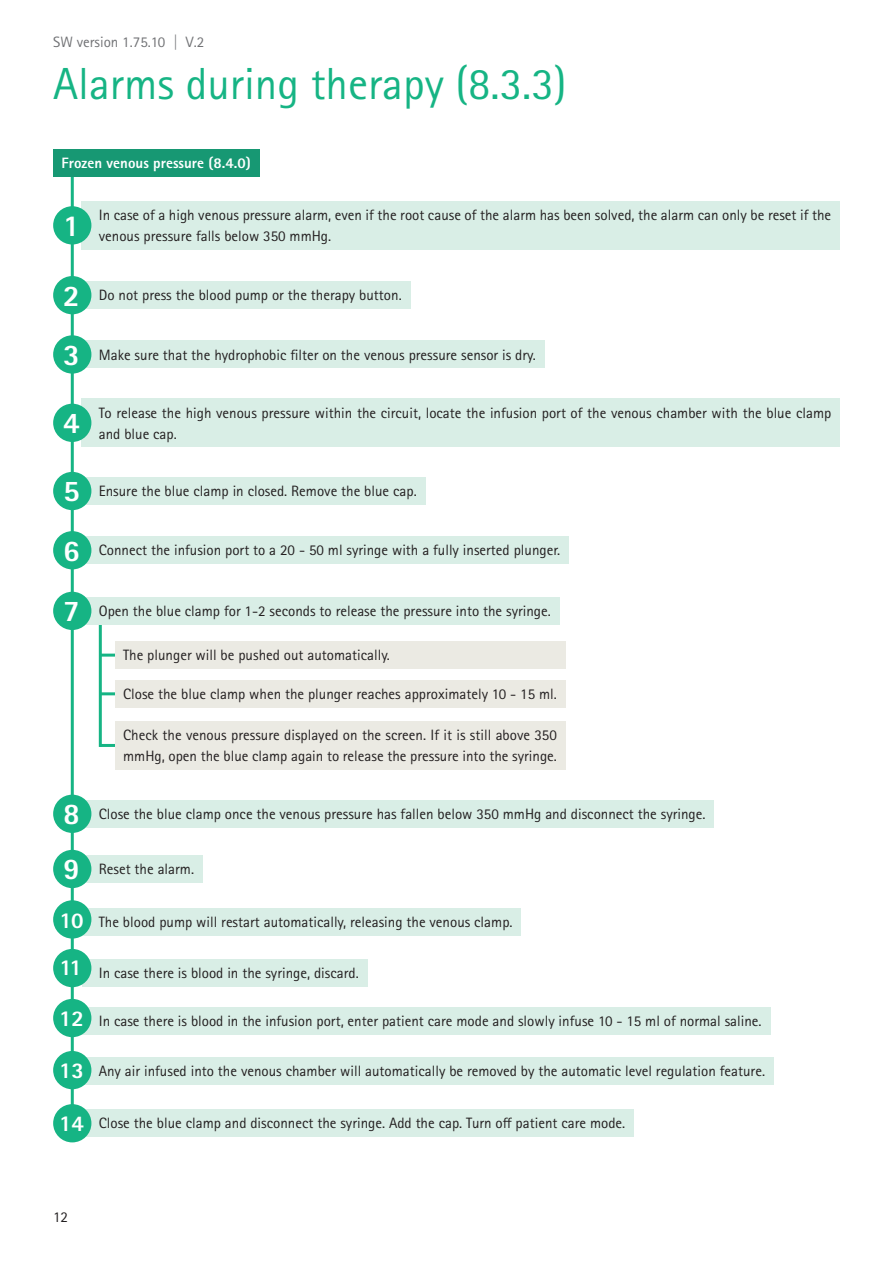
<style>
.page{position:relative;width:893px;height:1263px;background:#fff}
.page>*{position:absolute;margin:0;border:0;box-sizing:border-box;transform-origin:0 0}
.t1{font:45px "Rotis Sans Serif Pro";color:#16b484}
.t2{font:800 30px "Rotis Sans Serif Pro";color:#fff}
.t3{font:800 22.5px "Rotis Sans Serif Pro";color:#fff}
.t4{font:15px/21px "Rotis Sans Serif Pro";color:#231f20}
.t5{font:800 15px "Rotis Sans Serif Pro";color:#fff}
.t6{font:15px "Rotis Sans Serif Pro";color:#717275}
</style>
<div class="page">
<hr style="left:71px;top:152px;width:3px;height:971px;background:#16b484">
<hr style="left:99px;top:613px;width:3px;height:134px;background:#16b484">
<hr style="left:100px;top:654px;width:28px;height:3px;background:#16b484">
<hr style="left:100px;top:692px;width:28px;height:3px;background:#16b484">
<hr style="left:100px;top:744px;width:28px;height:3px;background:#16b484">
<div style="left:82px;top:201px;width:758px;height:49px;background:#d9eee6"></div>
<div style="left:82px;top:341px;width:462px;height:27px;background:#d9eee6"></div>
<div style="left:82px;top:537px;width:487px;height:27px;background:#d9eee6"></div>
<div style="left:82px;top:1007px;width:688px;height:28px;background:#d9eee6"></div>
<div style="left:82px;top:281px;width:328px;height:28px;background:#d9eee6"></div>
<div style="left:82px;top:477px;width:343px;height:28px;background:#d9eee6"></div>
<div style="left:82px;top:959px;width:285px;height:27px;background:#d9eee6"></div>
<div style="left:82px;top:399px;width:758px;height:48px;background:#d9eee6"></div>
<div style="left:82px;top:908px;width:439px;height:28px;background:#d9eee6"></div>
<div style="left:82px;top:597px;width:477px;height:27px;background:#d9eee6"></div>
<div style="left:82px;top:1057px;width:692px;height:28px;background:#d9eee6"></div>
<div style="left:82px;top:1109px;width:552px;height:28px;background:#d9eee6"></div>
<div style="left:82px;top:800px;width:632px;height:27px;background:#d9eee6"></div>
<div style="left:82px;top:855px;width:121px;height:28px;background:#d9eee6"></div>
<div style="left:115px;top:641px;width:450px;height:28px;background:#ebeae3"></div>
<div style="left:115px;top:680px;width:450px;height:27px;background:#ebeae3"></div>
<div style="left:115px;top:721px;width:450px;height:49px;background:#ebeae3"></div>
<div style="left:53px;top:149px;width:206px;height:27px;background:#179873"></div>
<div style="left:53px;top:206px;width:38px;height:38px;background:#16b484;border-radius:50%"></div>
<div style="left:53px;top:335px;width:38px;height:39px;background:#16b484;border-radius:50%"></div>
<div style="left:53px;top:531px;width:38px;height:38px;background:#16b484;border-radius:50%"></div>
<div style="left:53px;top:949px;width:38px;height:38px;background:#16b484;border-radius:50%"></div>
<div style="left:53px;top:999px;width:38px;height:38px;background:#16b484;border-radius:50%"></div>
<div style="left:53px;top:1051px;width:38px;height:38px;background:#16b484;border-radius:50%"></div>
<div style="left:53px;top:1104px;width:38px;height:38px;background:#16b484;border-radius:50%"></div>
<div style="left:53px;top:276px;width:38px;height:38px;background:#16b484;border-radius:50%"></div>
<div style="left:53px;top:472px;width:38px;height:38px;background:#16b484;border-radius:50%"></div>
<div style="left:53px;top:900px;width:38px;height:38px;background:#16b484;border-radius:50%"></div>
<div style="left:53px;top:404px;width:38px;height:38px;background:#16b484;border-radius:50%"></div>
<div style="left:53px;top:850px;width:38px;height:38px;background:#16b484;border-radius:50%"></div>
<div style="left:53px;top:592px;width:38px;height:38px;background:#16b484;border-radius:50%"></div>
<div style="left:53px;top:795px;width:38px;height:38px;background:#16b484;border-radius:50%"></div>
<p class="t6" style="left:53px;top:33px;width:153px">SW version 1.75.10 | V.2</p>
<h1 class="t1" style="left:53px;top:57px;width:515px">Alarms during therapy (8.3.3)</h1>
<p class="t5" style="left:62px;top:153px;width:191px">Frozen venous pressure (8.4.0)</p>
<h2 class="t2" style="left:63px;top:206px;width:18px">1</h2>
<h2 class="t2" style="left:63px;top:276px;width:18px">2</h2>
<h2 class="t2" style="left:63px;top:336px;width:18px">3</h2>
<p class="t4" style="left:99px;top:205px;width:734px">In case of a high venous pressure alarm, even if the root cause of the alarm has been solved, the alarm can only be reset if the venous pressure falls below 350 mmHg.</p>
<p class="t4" style="left:99px;top:285px;width:304px">Do not press the blood pump or the therapy button.</p>
<p class="t4" style="left:99px;top:344px;width:439px">Make sure that the hydrophobic filter on the venous pressure sensor is dry.</p>
<h2 class="t2" style="left:63px;top:404px;width:18px">4</h2>
<h2 class="t2" style="left:63px;top:472px;width:18px">5</h2>
<h2 class="t2" style="left:63px;top:531px;width:18px">6</h2>
<p class="t4" style="left:99px;top:402px;width:734px">To release the high venous pressure within the circuit, locate the infusion port of the venous chamber with the blue clamp and blue cap.</p>
<p class="t4" style="left:99px;top:481px;width:319px">Ensure the blue clamp in closed. Remove the blue cap.</p>
<p class="t4" style="left:99px;top:540px;width:463px">Connect the infusion port to a 20 - 50 ml syringe with a fully inserted plunger.</p>
<h2 class="t2" style="left:63px;top:592px;width:18px">7</h2>
<p class="t4" style="left:99px;top:601px;width:454px">Open the blue clamp for 1-2 seconds to release the pressure into the syringe.</p>
<p class="t4" style="left:123px;top:645px;width:268px">The plunger will be pushed out automatically.</p>
<p class="t4" style="left:123px;top:683px;width:435px">Close the blue clamp when the plunger reaches approximately 10 - 15 ml.</p>
<p class="t4" style="left:123px;top:725px;width:435px">Check the venous pressure displayed on the screen. If it is still above 350 mmHg, open the blue clamp again to release the pressure into the syringe.</p>
<h2 class="t2" style="left:63px;top:795px;width:18px">8</h2>
<p class="t4" style="left:99px;top:803px;width:608px">Close the blue clamp once the venous pressure has fallen below 350 mmHg and disconnect the syringe.</p>
<h2 class="t2" style="left:63px;top:850px;width:18px">9</h2>
<p class="t4" style="left:99px;top:859px;width:97px">Reset the alarm.</p>
<h3 class="t3" style="left:60px;top:906px;width:26px">10</h3>
<p class="t4" style="left:99px;top:912px;width:415px">The blood pump will restart automatically, releasing the venous clamp.</p>
<h3 class="t3" style="left:60px;top:953px;width:24px">11</h3>
<h3 class="t3" style="left:59px;top:1004px;width:27px">12</h3>
<h3 class="t3" style="left:59px;top:1056px;width:27px">13</h3>
<h3 class="t3" style="left:59px;top:1109px;width:27px">14</h3>
<p class="t4" style="left:99px;top:962px;width:261px">In case there is blood in the syringe, discard.</p>
<p class="t4" style="left:99px;top:1011px;width:664px">In case there is blood in the infusion port, enter patient care mode and slowly infuse 10 - 15 ml of normal saline.</p>
<p class="t4" style="left:99px;top:1061px;width:668px">Any air infused into the venous chamber will automatically be removed by the automatic level regulation feature.</p>
<p class="t4" style="left:99px;top:1113px;width:528px">Close the blue clamp and disconnect the syringe. Add the cap. Turn off patient care mode.</p>
<p class="t4" style="left:53px;top:1207px;width:16px">12</p>
</div>
